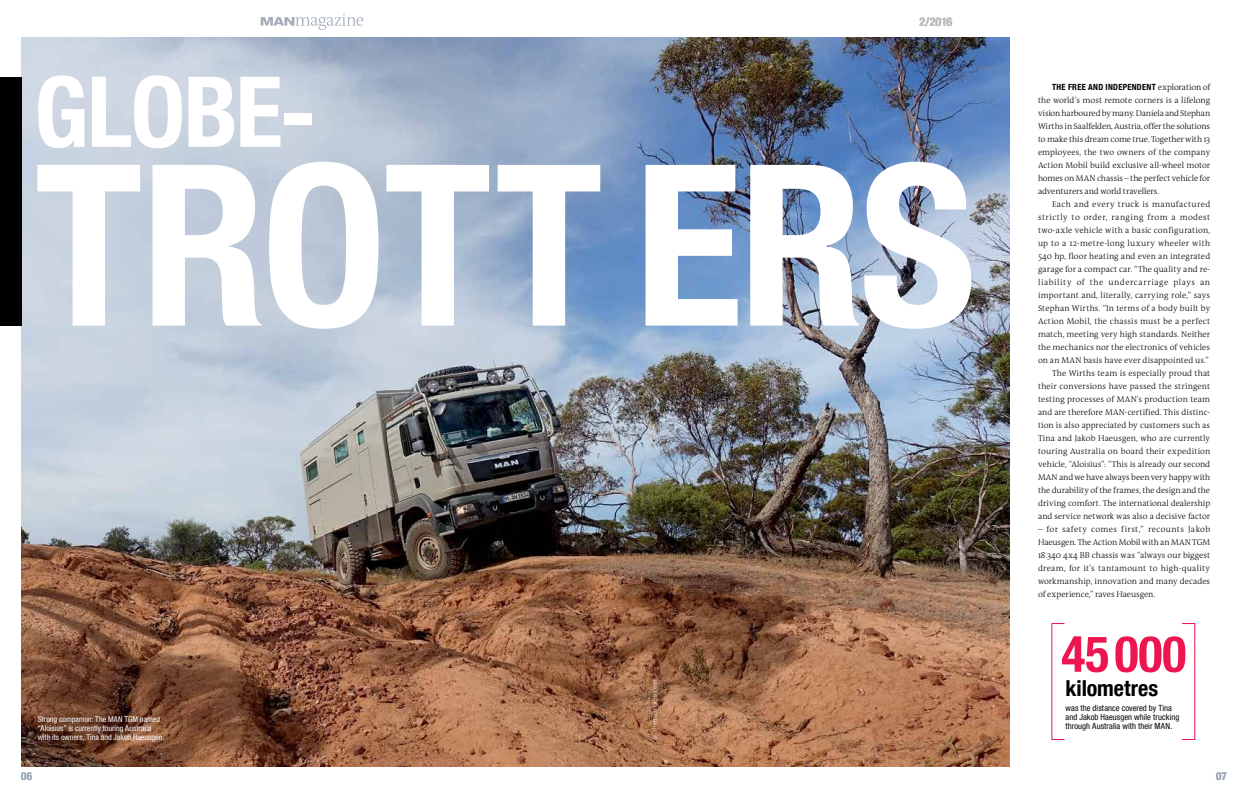
<style>
.page{position:relative;width:1248px;height:794px;background:#fff}
.page>*{position:absolute;margin:0;border:0;box-sizing:border-box;transform-origin:0 0}
.t1{font:225px "MAN Helvetica Neue 77 Bold Cond";letter-spacing:-.015em;color:#fff}
.t2{font:98.2px "MAN Helvetica Neue 77 Bold Cond";letter-spacing:-.02em;color:#fff}
.t3{font:50px "MAN Helvetica Neue 77 Bold Cond";color:#ed1651}
.t4{font:22px "MAN Helvetica Neue 77 Bold Cond";color:#000}
.t5{font:12px "MAN Helvetica Neue 77 Bold Cond";color:#a7a9ac}
.t6{font:11px "MAN Helvetica Neue 77 Bold Cond";color:#8d9aa8}
.t7{font:300 8.5px/13px "The Antiqua B W3";letter-spacing:.005em;color:#000;text-align:justify}
.t8{font:300 8.5px "The Antiqua B W3";letter-spacing:-.015em;color:#000}
.t9{font:8.5px/9px "MAN Helvetica Neue 57 Cond";letter-spacing:.01em;color:#000}
.t10{font:300 8.5px "The Antiqua B W3";letter-spacing:-.02em;color:#000}
.t11{font:300 8.5px "The Antiqua B W3";letter-spacing:.025em;color:#000}
.t12{font:8.5px "MAN Helvetica Neue 77 Bold Cond";letter-spacing:.035em;color:#000}
.t13{font:300 8.5px "The Antiqua B W3";letter-spacing:.045em;color:#000}
.t14{font:300 8.5px "The Antiqua B W3";letter-spacing:.06em;color:#000}
.t15{font:300 8.5px "The Antiqua B W3";letter-spacing:.04em;color:#000}
.t16{font:8px/9px "MAN Helvetica Neue 57 Cond";color:#fff}
.t17{font:300 6px "The Antiqua B W3";letter-spacing:.015em;color:#fff}
.s1{font-family:"The Antiqua B W3";font-weight:300}
</style>
<div class="page">
<svg style="left:261px;top:14px;width:102px;height:16px"></svg>
<img style="left:21px;top:38px;width:988px;height:728px">
<svg style="left:1182px;top:623px;width:13px;height:117px"></svg>
<svg style="left:1051px;top:623px;width:13px;height:117px"></svg>
<div style="left:0;top:77px;width:21px;height:249px;background:#000"></div>
<p class="t2" style="left:34px;top:53px;width:284px">GLOBE-</p>
<p class="t5" style="left:919px;top:14px;width:34px">2/2016</p>
<p class="t1" style="left:35px;top:111px;width:942px">TROTT ERS</p>
<p class="t16" style="left:38px;top:715px;width:128px">Strong companion: The MAN TGM named “Aloisius” is currently touring Australia with its owners, Tina and Jakob Haeusgen.</p>
<p class="t17" style="left:651px;top:740px;width:62px;rotate:-90deg">© thehaeusgens.com</p>
<p class="t12" style="left:1052px;top:82px;width:159px">THE FREE AND INDEPENDENT <span class="s1">exploration of</span></p>
<p class="t7" style="left:1037px;top:93px;width:174px">the world’s most remote corners is a lifelong</p>
<p class="t10" style="left:1037px;top:107px;width:174px">vision harboured by many. Daniela and Stephan</p>
<p class="t10" style="left:1037px;top:120px;width:174px">Wirths in Saalfelden, Austria, offer the solutions</p>
<p class="t7" style="left:1037px;top:132px;width:174px">to make this dream come true. Together with 13</p>
<p class="t7" style="left:1037px;top:145px;width:174px">employees, the two owners of the company</p>
<p class="t7" style="left:1037px;top:158px;width:174px">Action Mobil build exclusive all-wheel motor</p>
<p class="t8" style="left:1037px;top:172px;width:174px">homes on MAN chassis – the perfect vehicle for</p>
<p class="t8" style="left:1037px;top:185px;width:123px">adventurers and world travellers.</p>
<p class="t15" style="left:1052px;top:198px;width:159px">Each and every truck is manufactured</p>
<p class="t13" style="left:1037px;top:211px;width:174px">strictly to order, ranging from a modest</p>
<p class="t7" style="left:1037px;top:223px;width:174px">two-axle vehicle with a basic configuration,</p>
<p class="t11" style="left:1037px;top:237px;width:174px">up to a 12-metre-long luxury wheeler with</p>
<p class="t7" style="left:1037px;top:249px;width:174px">540 hp, floor heating and even an integrated</p>
<p class="t7" style="left:1037px;top:262px;width:174px">garage for a compact car. “The quality and re-</p>
<p class="t14" style="left:1037px;top:276px;width:174px">liability of the undercarriage plays an</p>
<p class="t11" style="left:1037px;top:289px;width:174px">important and, literally, carrying role,” says</p>
<p class="t7" style="left:1037px;top:301px;width:174px">Stephan Wirths. “In terms of a body built by</p>
<p class="t7" style="left:1037px;top:314px;width:174px">Action Mobil, the chassis must be a perfect</p>
<p class="t7" style="left:1037px;top:327px;width:174px">match, meeting very high standards. Neither</p>
<p class="t7" style="left:1037px;top:340px;width:174px">the mechanics nor the electronics of vehicles</p>
<p class="t7" style="left:1037px;top:353px;width:172px">on an MAN basis have ever disappointed us.”</p>
<p class="t7" style="left:1052px;top:366px;width:160px">The Wirths team is especially proud that</p>
<p class="t7" style="left:1037px;top:379px;width:174px">their conversions have passed the stringent</p>
<p class="t7" style="left:1037px;top:392px;width:174px">testing processes of MAN’s production team</p>
<p class="t7" style="left:1037px;top:405px;width:174px">and are therefore MAN-certified. This distinc-</p>
<p class="t7" style="left:1037px;top:418px;width:174px">tion is also appreciated by customers such as</p>
<p class="t7" style="left:1037px;top:431px;width:174px">Tina and Jakob Haeusgen, who are currently</p>
<p class="t7" style="left:1037px;top:444px;width:174px">touring Australia on board their expedition</p>
<p class="t7" style="left:1037px;top:457px;width:174px">vehicle, “Aloisius”: “This is already our second</p>
<p class="t8" style="left:1037px;top:471px;width:174px">MAN and we have always been very happy with</p>
<p class="t7" style="left:1037px;top:483px;width:174px">the durability of the frames, the design and the</p>
<p class="t7" style="left:1037px;top:496px;width:174px">driving comfort. The international dealership</p>
<p class="t7" style="left:1037px;top:509px;width:174px">and service network was also a decisive factor</p>
<p class="t7" style="left:1037px;top:522px;width:174px">– for safety comes first,” recounts Jakob Haeusgen. The Action Mobil with an MAN TGM 18.340 4x4 BB chassis was “always our biggest dream, for it’s tantamount to high-quality workmanship, innovation and many decades of experience,” raves Haeusgen.</p>
<p class="t3" style="left:1061px;top:624px;width:126px">45000</p>
<p class="t4" style="left:1065px;top:675px;width:94px">kilometres</p>
<p class="t9" style="left:1065px;top:703px;width:115px">was the distance covered by Tina and Jakob Haeusgen while trucking through Australia with their MAN.</p>
<p class="t6" style="left:21px;top:769px;width:12px">06</p>
<p class="t6" style="left:1215px;top:769px;width:12px">07</p>
</div>
